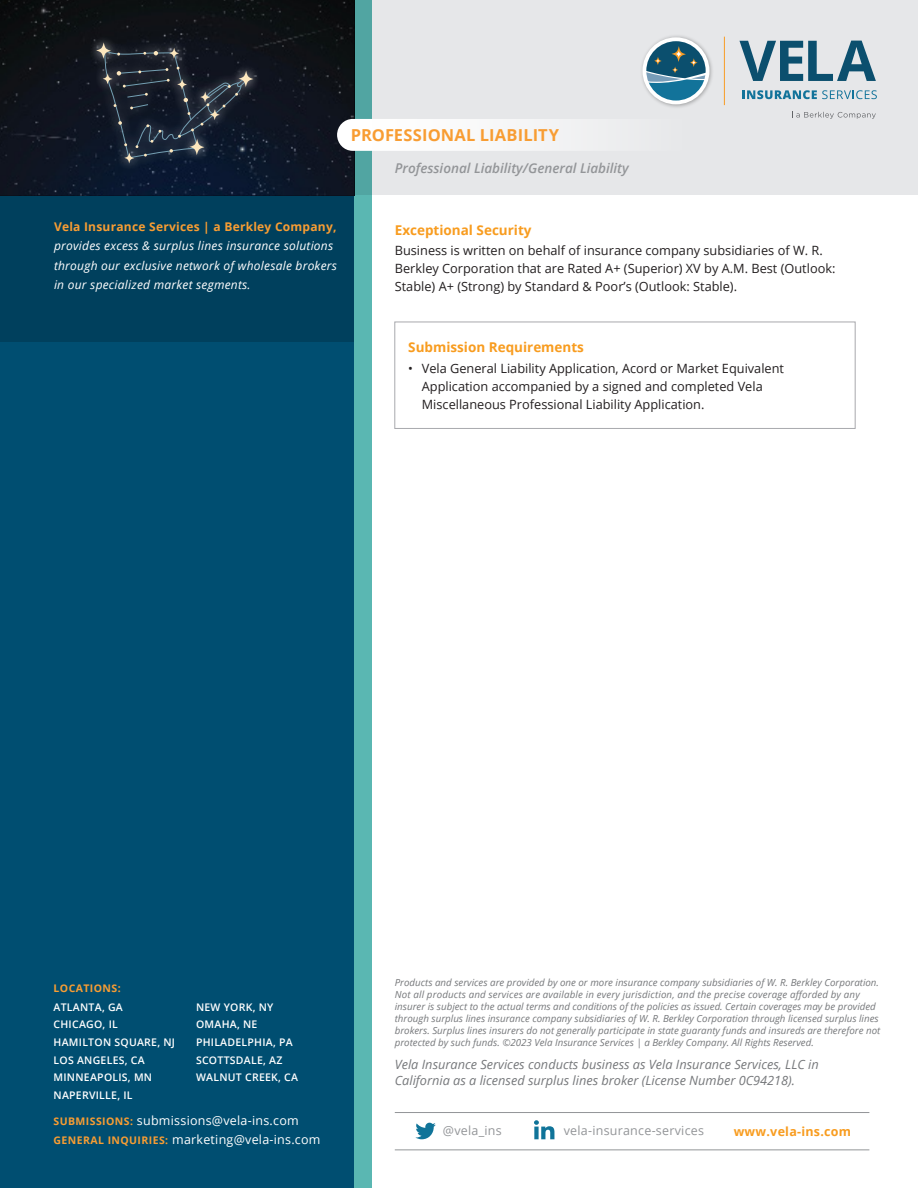
<style>
.page{position:relative;width:918px;height:1188px;background:#fff}
.page>*{position:absolute;margin:0;border:0;box-sizing:border-box;transform-origin:0 0}
.t1{font:700 16.5px "Open Sans";letter-spacing:.005em;color:#f89d33}
.t2{font:italic 600 13.5px "Open Sans";color:#939598}
.Submission_Subhead{font:700 13.5px "Open Sans";color:#f89c1f}
.Subheads{font:700 13.5px "Open Sans";color:#f89c1f}
.Body_Copy___Open_San{font:12.75px/18px "Open Sans";color:#231f20}
.t3{font:italic 12.75px/16.5px "Open Sans";color:#76787b}
.t4{font:12.45px/19.2px "Open Sans";letter-spacing:.02em;color:#fff}
.t5{font:12.45px "Open Sans";letter-spacing:.02em;color:#939598}
.t6{font:700 12.45px "Open Sans";letter-spacing:.02em;color:#f89c1f}
.t7{font:italic 12px/19.5px "Open Sans";letter-spacing:.02em;color:#fff}
.t8{font:700 12px "Open Sans";letter-spacing:.02em;color:#f89d33}
.t9{font:600 10.5px/17.5px "Open Sans";letter-spacing:.025em;color:#fff}
.t10{font:700 10.5px "Open Sans";letter-spacing:.04em;color:#f89d33}
.t11{font:italic 9.75px/12px "Open Sans";color:#76787b}
.s1{font-weight:700;font-size:10.5px;color:#f89d33}
</style>
<div class="page">
<div style="left:0;top:0;width:354px;height:1188px;background:#004e71"></div>
<div style="left:0;top:0;width:918px;height:195px;background:#e6e7e9"></div>
<img style="left:0;top:0;width:354px;height:195px">
<div style="left:354px;top:0;width:18px;height:1188px;background:#5ab7b2"></div>
<hr style="left:395px;top:1150px;width:474px;height:1px;background:#939598">
<hr style="left:395px;top:1112px;width:474px;height:1px;background:#939598">
<svg style="left:415px;top:1123px;width:21px;height:16px"></svg>
<svg style="left:534px;top:1120px;width:20px;height:19px"></svg>
<div style="left:88px;top:34px;width:174px;height:138px;background:#fff;opacity:.9"></div>
<svg style="left:96px;top:42px;width:157px;height:122px;background:#212935"></svg>
<svg style="left:259px;top:23px;width:30px;height:161px;background:#0f1520"></svg>
<div style="left:0;top:195px;width:354px;height:147px;background:#00405d"></div>
<div style="left:337px;top:119px;width:238px;height:32px;background:#f9fafa"></div>
<hr style="left:724px;top:37px;width:1px;height:68px;background:#f89c24">
<svg style="left:739px;top:41px;width:137px;height:40px"></svg>
<svg style="left:742px;top:90px;width:135px;height:9px"></svg>
<svg style="left:792px;top:111px;width:84px;height:8px"></svg>
<img style="left:642px;top:36px;width:70px;height:71px">
<div style="left:643px;top:37px;width:66px;height:67px;background:#fff;border-radius:50%"></div>
<svg style="left:646px;top:41px;width:60px;height:60px"></svg>
<div style="left:395px;top:322px;width:460px;height:107px;border:1px solid #a8a9ad"></div>
<h1 class="t1" style="left:351px;top:123px;width:210px">PROFESSIONAL LIABILITY</h1>
<p class="t2" style="left:395px;top:159px;width:236px">Professional Liability/General Liability</p>
<p class="t8" style="left:54px;top:218px;width:284px">Vela Insurance Services | a Berkley Company,</p>
<p class="t7" style="left:54px;top:236px;width:285px">provides excess &amp; surplus lines insurance solutions through our exclusive network of wholesale brokers in our specialized market segments.</p>
<p class="Subheads" style="left:395px;top:221px;width:138px">Exceptional Security</p>
<p class="Body_Copy___Open_San" style="left:395px;top:241px;width:442px">Business is written on behalf of insurance company subsidiaries of W. R.<br>Berkley Corporation that are Rated A+ (Superior) XV by A.M. Best (Outlook:<br>Stable) A+ (Strong) by Standard &amp; Poor’s (Outlook: Stable).</p>
<p class="Submission_Subhead" style="left:408px;top:337px;width:177px">Submission Requirements</p>
<p class="Body_Copy___Open_San" style="left:422px;top:359px;width:364px;text-indent:-14px">• Vela General Liability Application, Acord or Market Equivalent<br>Application accompanied by a signed and completed Vela<br>Miscellaneous Professional Liability Application.</p>
<p class="t10" style="left:54px;top:981px;width:69px">LOCATIONS:</p>
<p class="t9" style="left:54px;top:998px;width:123px">ATLANTA, GA<br>CHICAGO, IL<br>HAMILTON SQUARE, NJ<br>LOS ANGELES, CA<br>MINNEAPOLIS, MN<br>NAPERVILLE, IL</p>
<p class="t9" style="left:196px;top:998px;width:104px">NEW YORK, NY<br>OMAHA, NE<br>PHILADELPHIA, PA<br>SCOTTSDALE, AZ<br>WALNUT CREEK, CA</p>
<p class="t4" style="left:54px;top:1111px;width:268px"><span class="s1">SUBMISSIONS:</span> submissions@vela-ins.com<br><span class="s1">GENERAL INQUIRIES:</span> marketing@vela-ins.com</p>
<p class="t11" style="left:395px;top:976px;width:487px">Products and services are provided by one or more insurance company subsidiaries of W. R. Berkley Corporation.<br>Not all products and services are available in every jurisdiction, and the precise coverage afforded by any insurer is subject to the actual terms and conditions of the policies as issued. Certain coverages may be provided through surplus lines insurance company subsidiaries of W. R. Berkley Corporation through licensed surplus lines brokers. Surplus lines insurers do not generally participate in state guaranty funds and insureds are therefore not protected by such funds. ©2023 Vela Insurance Services | a Berkley Company. All Rights Reserved.</p>
<h3 class="t3" style="left:395px;top:1056px;width:425px">Vela Insurance Services conducts business as Vela Insurance Services, LLC in<br>California as a licensed surplus lines broker (License Number 0C94218).</h3>
<p class="t5" style="left:443px;top:1122px;width:60px">@vela_ins</p>
<p class="t5" style="left:564px;top:1122px;width:142px">vela-insurance-services</p>
<p class="t6" style="left:734px;top:1122px;width:119px">www.vela-ins.com</p>
</div>
